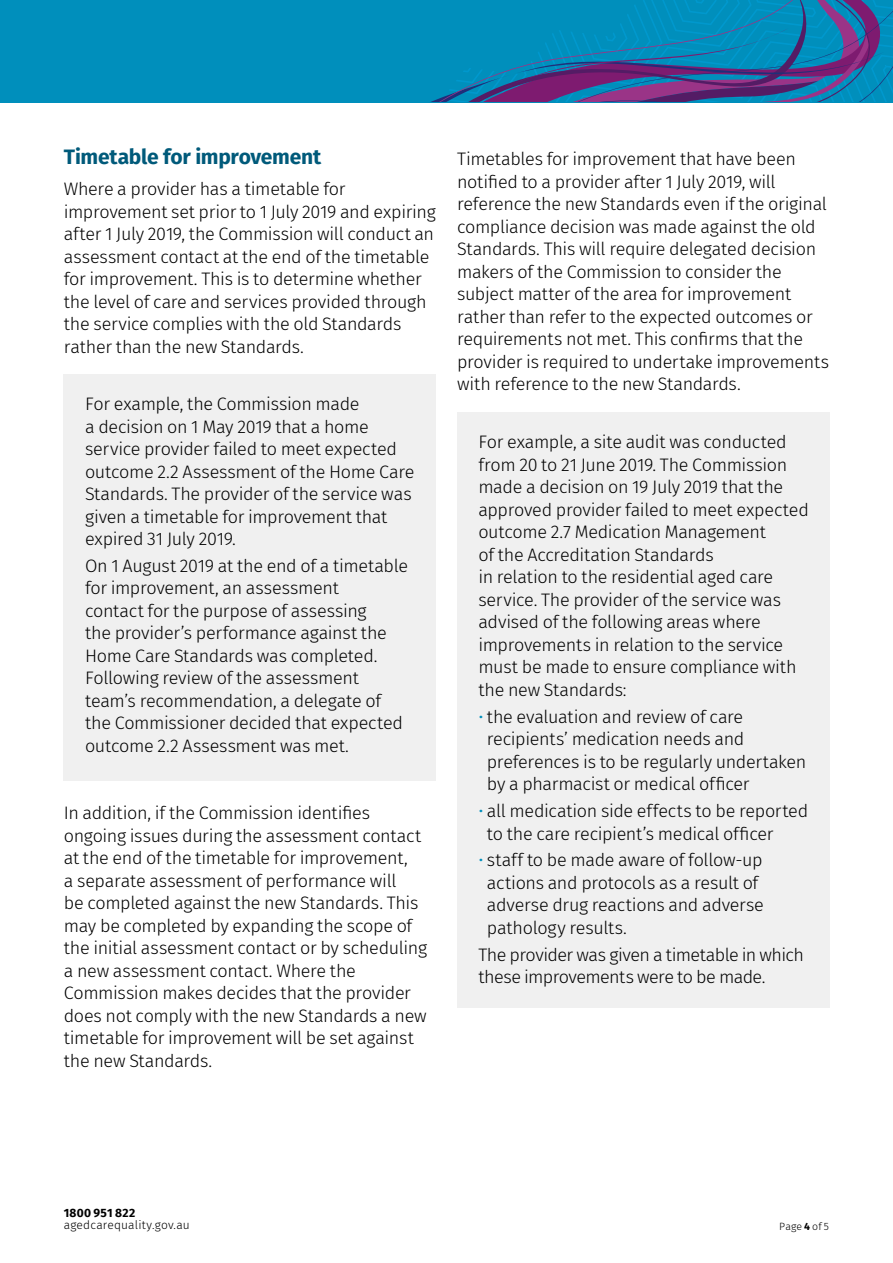
<style>
.page{position:relative;width:893px;height:1263px;background:#fff}
.page>*{position:absolute;margin:0;border:0;box-sizing:border-box;transform-origin:0 0}
.t1{font:700 21px "Fira Sans";letter-spacing:-.015em;color:#005a7a}
.t2{font:300 18px/22.5px "Fira Sans";letter-spacing:-.02em;color:#000}
.t3{font:300 12px "Fira Sans";letter-spacing:.015em;color:#000}
.t4{font:700 12px "Fira Sans";letter-spacing:.02em;color:#000}
.t5{font:300 10.5px "Fira Sans";letter-spacing:.01em;color:#000}
.s1{color:#008fbc}
.s2{font-weight:700}
</style>
<div class="page">
<div style="left:0;top:0;width:893px;height:102px;background:#008fbc"></div>
<svg style="left:431px;top:0;width:462px;height:102px"></svg>
<div style="left:64px;top:374px;width:372px;height:407px;background:#f0f0f0"></div>
<div style="left:457px;top:412px;width:372px;height:596px;background:#f0f0f0"></div>
<p class="t1" style="left:64px;top:139px;width:259px">Timetable for improvement</p>
<p class="t2" style="left:64px;top:178px;width:374px">Where a provider has a timetable for improvement set prior to 1 July 2019 and expiring after 1 July 2019, the Commission will conduct an assessment contact at the end of the timetable for improvement. This is to determine whether the level of care and services provided through the service complies with the old Standards rather than the new Standards.</p>
<p class="t2" style="left:85px;top:393px;width:331px">For example, the Commission made<br>a decision on 1 May 2019 that a home service provider failed to meet expected outcome 2.2 Assessment of the Home Care Standards. The provider of the service was given a timetable for improvement that expired 31 July 2019.</p>
<p class="t2" style="left:85px;top:554px;width:325px">On 1 August 2019 at the end of a timetable for improvement, an assessment<br>contact for the purpose of assessing<br>the provider’s performance against the Home Care Standards was completed.<br>Following review of the assessment team’s recommendation, a delegate of the Commissioner decided that expected outcome 2.2 Assessment was met.</p>
<p class="t2" style="left:64px;top:801px;width:365px">In addition, if the Commission identifies ongoing issues during the assessment contact at the end of the timetable for improvement,<br>a separate assessment of performance will<br>be completed against the new Standards. This may be completed by expanding the scope of the initial assessment contact or by scheduling a new assessment contact. Where the Commission makes decides that the provider does not comply with the new Standards a new timetable for improvement will be set against the new Standards.</p>
<p class="t2" style="left:457px;top:148px;width:374px">Timetables for improvement that have been notified to a provider after 1 July 2019, will reference the new Standards even if the original compliance decision was made against the old Standards. This will require delegated decision makers of the Commission to consider the subject matter of the area for improvement rather than refer to the expected outcomes or requirements not met. This confirms that the provider is required to undertake improvements with reference to the new Standards.</p>
<p class="t2" style="left:478px;top:431px;width:332px">For example, a site audit was conducted from 20 to 21 June 2019. The Commission made a decision on 19 July 2019 that the approved provider failed to meet expected outcome 2.7 Medication Management<br>of the Accreditation Standards<br>in relation to the residential aged care service. The provider of the service was advised of the following areas where improvements in relation to the service must be made to ensure compliance with the new Standards:</p>
<p class="t2" style="left:487px;top:705px;width:321px;text-indent:-8px"><span class="s1">•</span> the evaluation and review of care recipients’ medication needs and preferences is to be regularly undertaken by a pharmacist or medical officer</p>
<p class="t2" style="left:487px;top:799px;width:323px;text-indent:-8px"><span class="s1">•</span> all medication side effects to be reported to the care recipient’s medical officer</p>
<p class="t2" style="left:487px;top:849px;width:279px;text-indent:-8px"><span class="s1">•</span> staff to be made aware of follow-up actions and protocols as a result of adverse drug reactions and adverse pathology results.</p>
<p class="t2" style="left:478px;top:943px;width:327px">The provider was given a timetable in which these improvements were to be made.</p>
<p class="t4" style="left:64px;top:1202px;width:73px">1800 951 822</p>
<p class="t3" style="left:64px;top:1216px;width:128px">agedcarequality.gov.au</p>
<p class="t5" style="left:779px;top:1219px;width:51px">Page <span class="s2">4</span> of 5</p>
</div>
